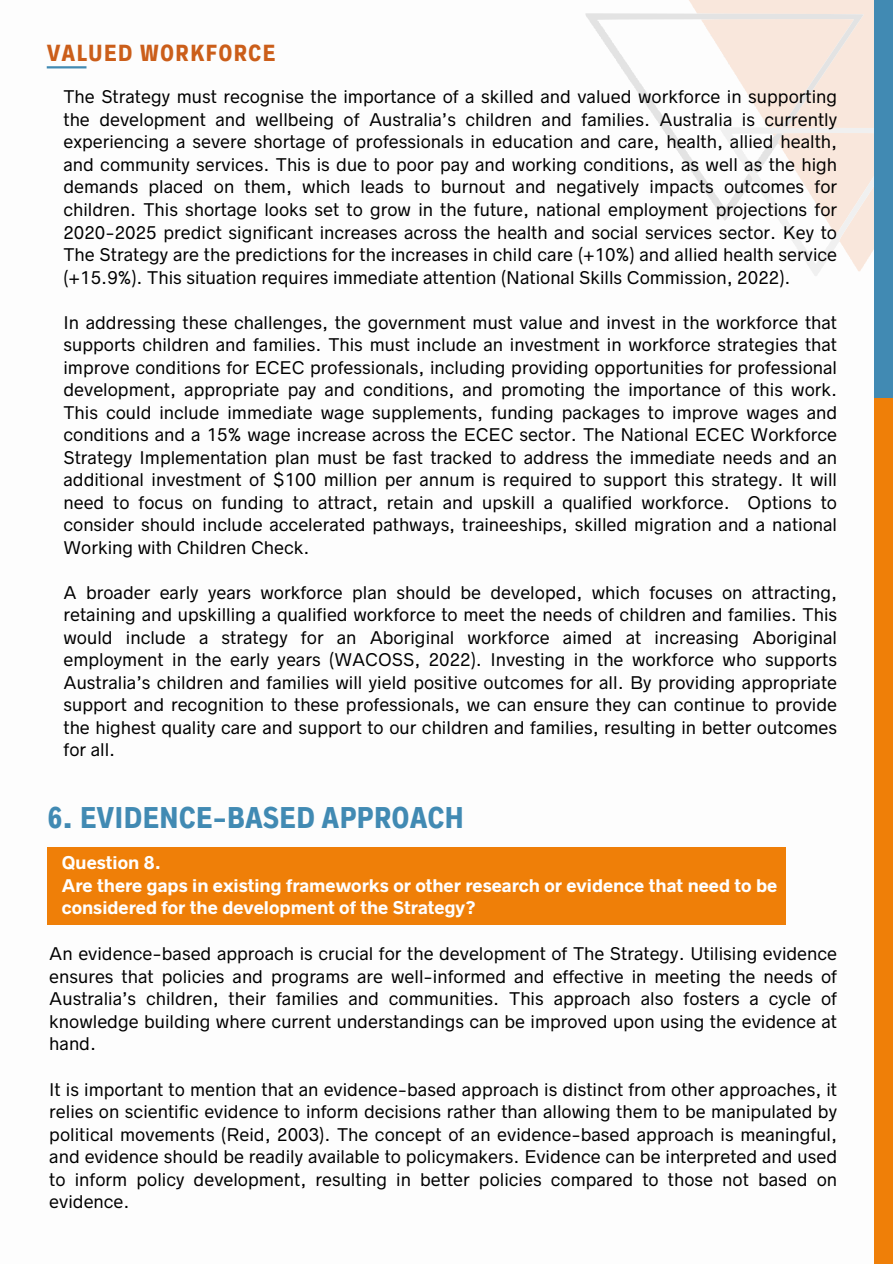
<style>
.page{position:relative;width:893px;height:1264px;background:#fff}
.page>*{position:absolute;margin:0;border:0;box-sizing:border-box;transform-origin:0 0}
.t1{font:700 condensed 27px "Radnika Next";color:#418ab3}
.t2{font:700 condensed 21px "Radnika Next";letter-spacing:.05em;color:#cb5e1a}
.t3{font:16.5px/22.5px "Radnika Next";color:#000;text-align:justify}
.t4{font:700 16.5px/22.5px "Radnika Next";color:#fff}
</style>
<div class="page">
<div style="left:873px;top:397px;width:19px;height:866px;background:#ef7f08"></div>
<svg style="left:787px;top:233px;width:86px;height:43px"></svg>
<svg style="left:585px;top:0;width:288px;height:233px"></svg>
<div style="left:873px;top:0;width:19px;height:397px;background:#418ab3"></div>
<div style="left:48px;top:847px;width:738px;height:77px;background:#ef7f08"></div>
<hr style="left:47px;top:66px;width:39px;height:2px;background:#418ab3">
<p class="t2" style="left:47px;top:40px;width:230px">VALUED WORKFORCE</p>
<p class="t3" style="left:63px;top:86px;width:775px">The Strategy must recognise the importance of a skilled and valued workforce in supporting the development and wellbeing of Australia’s children and families. Australia is currently experiencing a severe shortage of professionals in education and care, health, allied health, and community services. This is due to poor pay and working conditions, as well as the high demands placed on them, which leads to burnout and negatively impacts outcomes for children. This shortage looks set to grow in the future, national employment projections for 2020-2025 predict significant increases across the health and social services sector. Key to The Strategy are the predictions for the increases in child care (+10%) and allied health service (+15.9%). This situation requires immediate attention (National Skills Commission, 2022).</p>
<h2 class="t3" style="left:63px;top:311px;width:775px">In addressing these challenges, the government must value and invest in the workforce that supports children and families. This must include an investment in workforce strategies that improve conditions for ECEC professionals, including providing opportunities for professional development, appropriate pay and conditions, and promoting the importance of this work.<br>This could include immediate wage supplements, funding packages to improve wages and conditions and a 15% wage increase across the ECEC sector. The National ECEC Workforce Strategy Implementation plan must be fast tracked to address the immediate needs and an additional investment of $100 million per annum is required to support this strategy. It will need to focus on funding to attract, retain and upskill a qualified workforce. Options to consider should include accelerated pathways, traineeships, skilled migration and a national Working with Children Check.</h2>
<p class="t3" style="left:63px;top:581px;width:775px">A broader early years workforce plan should be developed, which focuses on attracting, retaining and upskilling a qualified workforce to meet the needs of children and families. This would include a strategy for an Aboriginal workforce aimed at increasing Aboriginal employment in the early years (WACOSS, 2022). Investing in the workforce who supports Australia’s children and families will yield positive outcomes for all. By providing appropriate support and recognition to these professionals, we can ensure they can continue to provide the highest quality care and support to our children and families, resulting in better outcomes for all.</p>
<p class="t1" style="left:48px;top:801px;width:418px">6. EVIDENCE-BASED APPROACH</p>
<p class="t4" style="left:62px;top:851px;width:717px">Question 8.<br>Are there gaps in existing frameworks or other research or evidence that need to be considered for the development of the Strategy?</p>
<h1 class="t3" style="left:49px;top:943px;width:789px">An evidence-based approach is crucial for the development of The Strategy. Utilising evidence ensures that policies and programs are well-informed and effective in meeting the needs of Australia’s children, their families and communities. This approach also fosters a cycle of knowledge building where current understandings can be improved upon using the evidence at hand.</h1>
<h3 class="t3" style="left:49px;top:1078px;width:789px">It is important to mention that an evidence-based approach is distinct from other approaches, it relies on scientific evidence to inform decisions rather than allowing them to be manipulated by political movements (Reid, 2003). The concept of an evidence-based approach is meaningful, and evidence should be readily available to policymakers. Evidence can be interpreted and used to inform policy development, resulting in better policies compared to those not based on evidence.</h3>
</div>
